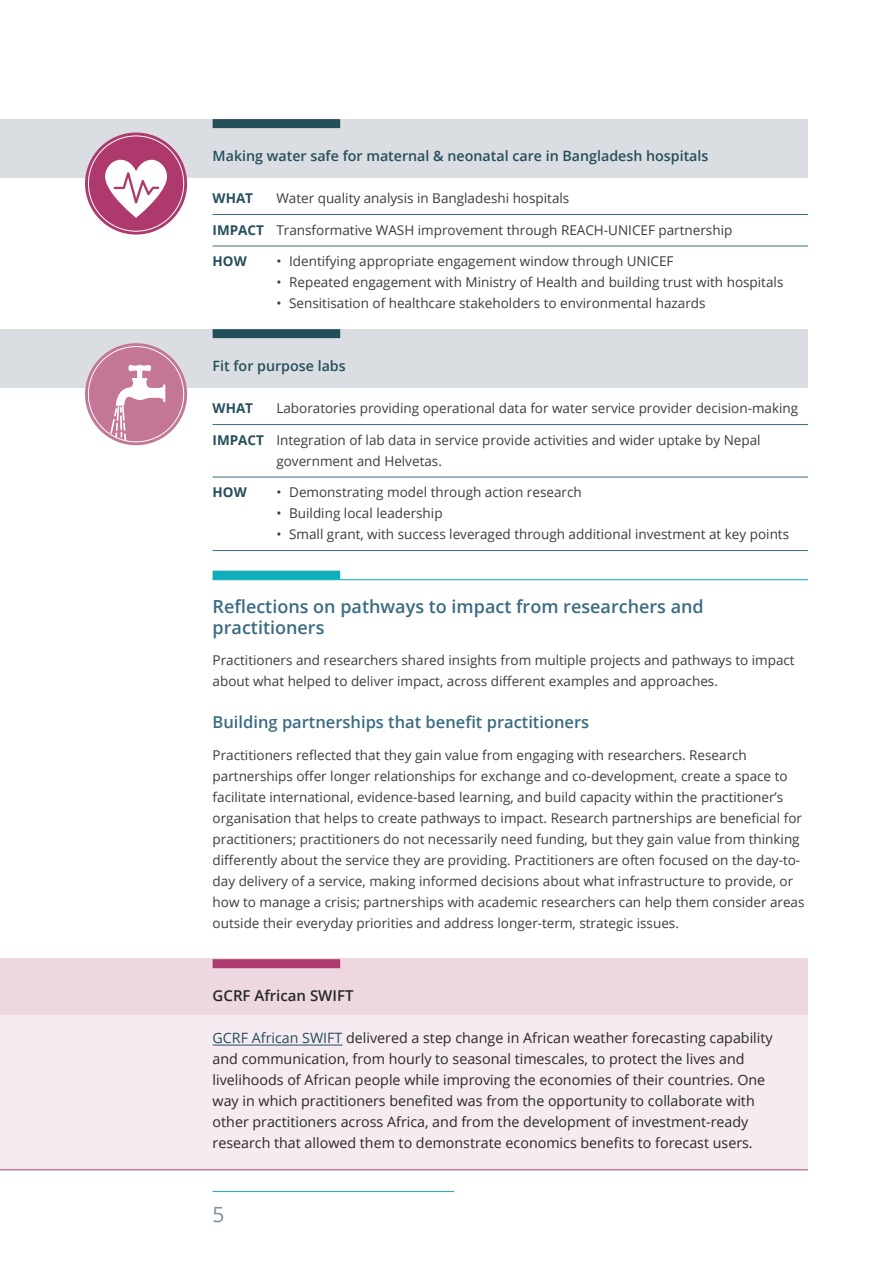
<style>
.page{position:relative;width:893px;height:1263px;background:#fff}
.page>*{position:absolute;margin:0;border:0;box-sizing:border-box;transform-origin:0 0}
.t1{font:21px "Open Sans";color:#7890a3}
.subhead{font:600 18px/21px "Open Sans";color:#3a6b82}
.subhead2{font:600 16.5px "Open Sans";color:#3a6b82}
.box-title{font:600 15px "Open Sans";color:#282827}
.box-text-lastline{font:14.25px/21px "Open Sans";color:#282827}
.subhead-shaded{font:600 14.25px "Open Sans";color:#234f5b}
.indented-text{font:13.5px/21px "Open Sans";color:#3c3c3b}
.indented-text-norule{font:13.5px "Open Sans";color:#3c3c3b}
.indented-text-2{font:700 13.5px "Open Sans";color:#234f5b}
.indented-text-norule-2{font:700 13.5px "Open Sans";color:#234f5b}
.s1{font-weight:700;color:#234f5b}
.s2{color:#234f5b}
</style>
<div class="page">
<hr style="left:213px;top:1191px;width:241px;height:1px;background:#10aebc">
<div style="left:0;top:119px;width:808px;height:58px;background:#dadde1"></div>
<div style="left:213px;top:119px;width:127px;height:9px;background:#234f5b"></div>
<hr style="left:213px;top:214px;width:595px;height:1px;background:#3a6b82">
<hr style="left:213px;top:246px;width:595px;height:1px;background:#3a6b82">
<div style="left:0;top:329px;width:808px;height:58px;background:#dadde1"></div>
<div style="left:213px;top:329px;width:127px;height:9px;background:#234f5b"></div>
<hr style="left:213px;top:424px;width:595px;height:1px;background:#3a6b82">
<hr style="left:213px;top:477px;width:595px;height:1px;background:#3a6b82">
<hr style="left:213px;top:550px;width:595px;height:1px;background:#3a6b82">
<hr style="left:213px;top:579px;width:595px;height:1px;background:#10aebc">
<div style="left:213px;top:571px;width:127px;height:9px;background:#10aebc"></div>
<div style="left:0;top:958px;width:808px;height:59px;background:#edd8e2"></div>
<div style="left:213px;top:959px;width:127px;height:9px;background:#ae396d"></div>
<div style="left:0;top:1015px;width:808px;height:153px;background:#f6ebf1"></div>
<hr style="left:213px;top:1045px;width:129px;height:1px;background:#234f5b">
<hr style="left:0;top:1169px;width:808px;height:1px;background:#ae396d">
<svg style="left:85px;top:133px;width:102px;height:102px"></svg>
<div style="left:88px;top:136px;width:96px;height:95px;background:#ae396d;border-radius:50%"></div>
<svg style="left:103px;top:160px;width:66px;height:58px"></svg>
<svg style="left:85px;top:343px;width:102px;height:102px"></svg>
<div style="left:88px;top:347px;width:96px;height:95px;background:#c37695;border-radius:50%"></div>
<svg style="left:107px;top:365px;width:58px;height:77px"></svg>
<p class="subhead-shaded" style="left:213px;top:146px;width:497px">Making water safe for maternal &amp; neonatal care in Bangladesh hospitals</p>
<p class="indented-text-2" style="left:213px;top:189px;width:42px">WHAT</p>
<p class="indented-text" style="left:276px;top:187px;width:294px">Water quality analysis in Bangladeshi hospitals</p>
<p class="indented-text" style="left:213px;top:219px;width:521px"><span class="s1">IMPACT</span> Transformative WASH improvement through REACH-UNICEF partnership</p>
<p class="indented-text-norule-2" style="left:213px;top:252px;width:36px">HOW</p>
<p class="indented-text-norule" style="left:276px;top:252px;width:399px">• Identifying appropriate engagement window through UNICEF</p>
<p class="indented-text-norule" style="left:276px;top:273px;width:508px">• Repeated engagement with Ministry of Health and building trust with hospitals</p>
<p class="indented-text-norule" style="left:276px;top:294px;width:431px">• Sensitisation of healthcare stakeholders to environmental hazards</p>
<p class="subhead-shaded" style="left:213px;top:356px;width:135px">Fit for purpose labs</p>
<p class="indented-text-2" style="left:213px;top:399px;width:42px">WHAT</p>
<p class="indented-text" style="left:276px;top:397px;width:523px">Laboratories providing operational data for water service provider decision-making</p>
<p class="indented-text" style="left:276px;top:429px;width:486px;text-indent:-64px"><span class="s1">IMPACT</span> Integration of lab data in service provide activities and wider uptake by Nepal government and Helvetas.</p>
<p class="indented-text-norule-2" style="left:213px;top:483px;width:36px">HOW</p>
<p class="indented-text-norule" style="left:276px;top:483px;width:307px">• Demonstrating model through action research</p>
<p class="indented-text-norule" style="left:276px;top:504px;width:168px">• Building local leadership</p>
<p class="indented-text" style="left:276px;top:523px;width:514px">• Small grant, with success leveraged through additional investment at key points</p>
<p class="subhead" style="left:213px;top:595px;width:493px">Reflections on pathways to impact from researchers and practitioners</p>
<p class="indented-text" style="left:213px;top:649px;width:584px">Practitioners and researchers shared insights from multiple projects and pathways to impact about what helped to deliver impact, across different examples and approaches.</p>
<p class="subhead2" style="left:213px;top:711px;width:378px">Building partnerships that benefit practitioners</p>
<p class="indented-text" style="left:213px;top:744px;width:593px">Practitioners reflected that they gain value from engaging with researchers. Research partnerships offer longer relationships for exchange and co-development, create a space to facilitate international, evidence-based learning, and build capacity within the practitioner’s organisation that helps to create pathways to impact. Research partnerships are beneficial for practitioners; practitioners do not necessarily need funding, but they gain value from thinking differently about the service they are providing. Practitioners are often focused on the day-to&shy;day delivery of a service, making informed decisions about what infrastructure to provide, or how to manage a crisis; partnerships with academic researchers can help them consider areas outside their everyday priorities and address longer-term, strategic issues.</p>
<p class="box-title" style="left:213px;top:985px;width:142px">GCRF African SWIFT</p>
<p class="box-text-lastline" style="left:213px;top:1027px;width:562px"><span class="s2">GCRF African SWIFT</span> delivered a step change in African weather forecasting capability and communication, from hourly to seasonal timescales, to protect the lives and livelihoods of African people while improving the economies of their countries. One way in which practitioners benefited was from the opportunity to collaborate with other practitioners across Africa, and from the development of investment-ready research that allowed them to demonstrate economics benefits to forecast users.</p>
<h1 class="t1" style="left:213px;top:1200px;width:14px">5</h1>
</div>
